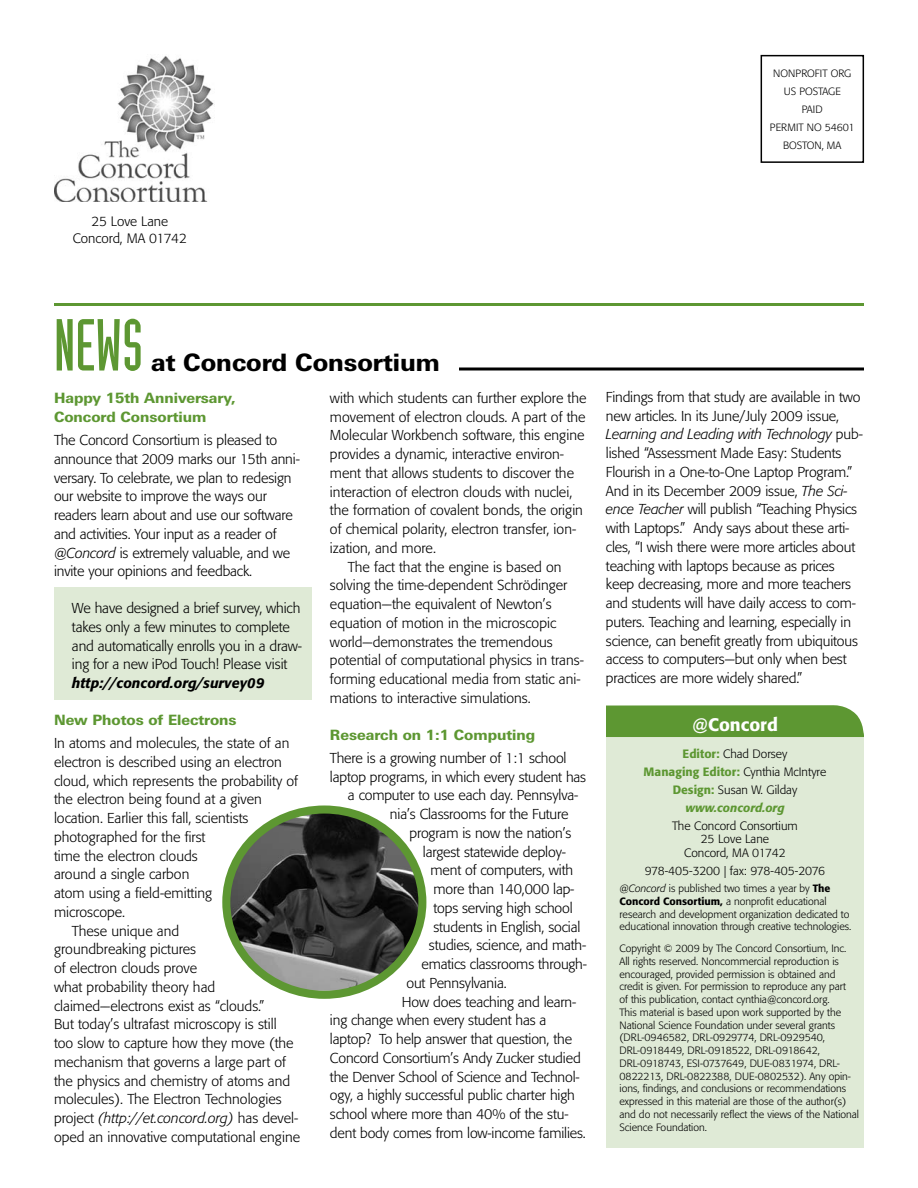
<style>
.page{position:relative;width:918px;height:1188px;background:#fff}
.page>*{position:absolute;margin:0;border:0;box-sizing:border-box;transform-origin:0 0}
.t1{font:72px "Industria Solid";color:#5d9732}
.t2{font:800 24px "Linotype Univers Basic";color:#000}
.t3{font:500 18px "Formata";color:#fff}
.t4{font:300 14.25px/18.8px "Formata";letter-spacing:-.01em;color:#000}
.t5{font:800 14.25px/18.8px "Linotype Univers Basic";color:#5d9732}
.t6{font:italic 300 14.25px "Formata";color:#000}
.t7{font:italic 500 14.25px "Formata";color:#000}
.t8{font:300 13.5px/16.5px "Formata";color:#000;text-align:center}
.t9{font:300 12px/18px "Formata";color:#000;text-align:center}
.t10{font:300 12px "Formata";letter-spacing:-.02em;color:#000}
.t11{font:300 10.5px/12.8px "Formata";color:#000}
.s1{font-style:italic}
.s2{font-style:normal}
.s3{font-weight:500;color:#5d9732}
.s4{font-weight:500;font-style:italic;color:#5d9732}
.s5{font-weight:500}
</style>
<div class="page">
<div style="left:54px;top:588px;width:258px;height:112px;background:#dfead6"></div>
<hr style="left:459px;top:368px;width:405px;height:2px;background:#000">
<hr style="left:54px;top:303px;width:810px;height:3px;background:#5d9732">
<div style="left:761px;top:55px;width:103px;height:108px;border:2px solid #000"></div>
<div style="left:606px;top:733px;width:258px;height:415px;background:#dfead6"></div>
<div style="left:606px;top:705px;width:258px;height:32px;background:#5d9732"></div>
<img style="left:54px;top:56px;width:160px;height:145px">
<img style="left:227px;top:810px;width:195px;height:181px">
<div style="left:222px;top:806px;width:204px;height:193px;border:8px solid #5d9732;border-radius:50%"></div>
<p class="t8" style="left:73px;top:213px;width:116px">25 Love Lane<br>Concord, MA 01742</p>
<p class="t11" style="left:773px;top:67px;width:15px">Nonprofit</p>
<p class="t11" style="left:831px;top:67px;width:15px">Org</p>
<p class="t11" style="left:802px;top:82px;width:22px;line-height:18px;text-indent:-18px">US Postage<br>PAID</p>
<p class="t11" style="left:770px;top:121px;width:13px">Permit</p>
<p class="t11" style="left:807px;top:121px;width:49px">No 54601</p>
<p class="t11" style="left:783px;top:139px;width:14px">Boston</p>
<p class="t11" style="left:822px;top:139px;width:21px">, MA</p>
<h1 class="t1" style="left:54px;top:306px;width:91px">NEWS</h1>
<h2 class="t2" style="left:151px;top:347px;width:290px">at Concord Consortium</h2>
<p class="t5" style="left:54px;top:388px;width:183px">Happy 15th Anniversary,<br>Concord Consortium</p>
<p class="t4" style="left:54px;top:431px;width:247px">The Concord Consortium is pleased to announce that 2009 marks our 15th anni&shy;versary. To celebrate, we plan to redesign our website to improve the ways our readers learn about and use our software and activities. Your input as a reader of <span class="s1">@Concord</span> is extremely valuable, and we invite your opinions and feedback.</p>
<p class="t4" style="left:72px;top:599px;width:231px">We have designed a brief survey, which takes only a few minutes to complete and automatically enrolls you in a draw&shy;ing for a new iPod Touch! Please visit</p>
<p class="t7" style="left:72px;top:674px;width:194px">http://concord.org/survey09</p>
<p class="t5" style="left:54px;top:710px;width:184px">New Photos of Electrons</p>
<p class="t4" style="left:54px;top:734px;width:237px">In atoms and molecules, the state of an</p>
<p class="t4" style="left:54px;top:753px;width:229px">electron is described using an electron</p>
<p class="t4" style="left:54px;top:771px;width:246px">cloud, which represents the probability of</p>
<p class="t4" style="left:54px;top:790px;width:209px">the electron being found at a given</p>
<p class="t4" style="left:54px;top:809px;width:196px">location. Earlier this fall, scientists</p>
<p class="t4" style="left:54px;top:828px;width:153px">photographed for the first</p>
<p class="t4" style="left:54px;top:846px;width:145px">time the electron clouds</p>
<p class="t4" style="left:54px;top:865px;width:137px">around a single carbon</p>
<p class="t4" style="left:54px;top:884px;width:159px">atom using a field-emitting</p>
<p class="t4" style="left:54px;top:903px;width:73px">microscope.</p>
<p class="t4" style="left:72px;top:921px;width:109px">These unique and</p>
<p class="t4" style="left:54px;top:940px;width:144px">groundbreaking pictures</p>
<p class="t4" style="left:54px;top:959px;width:145px">of electron clouds prove</p>
<p class="t4" style="left:54px;top:978px;width:163px">what probability theory had</p>
<p class="t4" style="left:54px;top:996px;width:212px">claimed—electrons exist as “clouds.”</p>
<p class="t4" style="left:54px;top:1015px;width:224px">But today’s ultrafast microscopy is still</p>
<p class="t4" style="left:54px;top:1034px;width:241px">too slow to capture how they move (the</p>
<p class="t4" style="left:54px;top:1053px;width:233px">mechanism that governs a large part of</p>
<p class="t4" style="left:54px;top:1071px;width:238px">the physics and chemistry of atoms and</p>
<p class="t4" style="left:54px;top:1090px;width:229px">molecules). The Electron Technologies</p>
<p class="t6" style="left:54px;top:1110px;width:246px"><span class="s2">project</span> (http://et.concord.org) <span class="s2">has devel-</span></p>
<p class="t4" style="left:54px;top:1128px;width:248px">oped an innovative computational engine</p>
<p class="t4" style="left:330px;top:389px;width:258px">with which students can further explore the</p>
<p class="t4" style="left:330px;top:407px;width:257px">movement of electron clouds. A part of the</p>
<p class="t4" style="left:330px;top:426px;width:256px">Molecular Workbench software, this engine</p>
<p class="t4" style="left:330px;top:445px;width:236px">provides a dynamic, interactive environ-</p>
<p class="t4" style="left:330px;top:464px;width:246px">ment that allows students to discover the</p>
<p class="t4" style="left:330px;top:482px;width:244px">interaction of electron clouds with nuclei,</p>
<p class="t4" style="left:330px;top:501px;width:255px">the formation of covalent bonds, the origin</p>
<p class="t4" style="left:330px;top:520px;width:248px">of chemical polarity, electron transfer, ion-</p>
<p class="t4" style="left:330px;top:539px;width:108px">ization, and more.</p>
<p class="t4" style="left:348px;top:557px;width:215px">The fact that the engine is based on</p>
<p class="t4" style="left:330px;top:576px;width:239px">solving the time-dependent Schrödinger</p>
<p class="t4" style="left:330px;top:595px;width:223px">equation—the equivalent of Newton’s</p>
<p class="t4" style="left:330px;top:614px;width:228px">equation of motion in the microscopic</p>
<p class="t4" style="left:330px;top:632px;width:224px">world—demonstrates the tremendous</p>
<p class="t4" style="left:330px;top:651px;width:255px">potential of computational physics in trans-</p>
<p class="t4" style="left:330px;top:670px;width:252px">forming educational media from static ani-</p>
<p class="t4" style="left:330px;top:689px;width:202px">mations to interactive simulations.</p>
<p class="t5" style="left:330px;top:725px;width:207px">Research on 1:1 Computing</p>
<p class="t4" style="left:330px;top:749px;width:238px">There is a growing number of 1:1 school</p>
<p class="t4" style="left:330px;top:767px;width:258px">laptop programs, in which every student has</p>
<p class="t4" style="left:348px;top:786px;width:232px">a computer to use each day. Pennsylva-</p>
<p class="t4" style="left:390px;top:805px;width:180px">nia’s Classrooms for the Future</p>
<p class="t4" style="left:409px;top:824px;width:164px">program is now the nation’s</p>
<p class="t4" style="left:423px;top:842px;width:144px">largest statewide deploy-</p>
<p class="t4" style="left:430px;top:861px;width:144px">ment of computers, with</p>
<p class="t4" style="left:433px;top:880px;width:143px">more than 140,000 lap-</p>
<p class="t4" style="left:433px;top:899px;width:141px">tops serving high school</p>
<p class="t4" style="left:433px;top:917px;width:148px">students in English, social</p>
<p class="t4" style="left:429px;top:936px;width:159px">studies, science, and math-</p>
<p class="t4" style="left:421px;top:955px;width:167px">ematics classrooms through-</p>
<p class="t4" style="left:406px;top:974px;width:102px">out Pennsylvania.</p>
<p class="t4" style="left:402px;top:992px;width:176px">How does teaching and learn-</p>
<p class="t4" style="left:330px;top:1011px;width:218px">ing change when every student has a</p>
<p class="t4" style="left:330px;top:1030px;width:244px">laptop? To help answer that question, the</p>
<p class="t4" style="left:330px;top:1049px;width:252px">Concord Consortium’s Andy Zucker studied</p>
<p class="t4" style="left:330px;top:1067px;width:251px">the Denver School of Science and Technol-</p>
<p class="t4" style="left:330px;top:1086px;width:246px">ogy, a highly successful public charter high</p>
<p class="t4" style="left:330px;top:1105px;width:240px">school where more than 40% of the stu-</p>
<p class="t4" style="left:330px;top:1124px;width:257px">dent body comes from low-income families.</p>
<p class="t4" style="left:606px;top:388px;width:258px">Findings from that study are available in two new articles. In its June/July 2009 issue, <span class="s1">Learning and Leading with Technology</span> pub&shy;lished “Assessment Made Easy: Students Flourish in a One-to-One Laptop Program.” And in its December 2009 issue, <span class="s1">The Sci&shy;ence Teacher</span> will publish “Teaching Physics with Laptops.” Andy says about these arti&shy;cles, “I wish there were more articles about teaching with laptops because as prices keep decreasing, more and more teachers and students will have daily access to com&shy;puters. Teaching and learning, especially in science, can benefit greatly from ubiquitous access to computers—but only when best practices are more widely shared.”</p>
<p class="t3" style="left:692px;top:714px;width:87px">@Concord</p>
<p class="t9" style="left:644px;top:745px;width:184px"><span class="s3">Editor:</span> Chad Dorsey<br><span class="s3">Managing Editor:</span> Cynthia McIntyre<br><span class="s3">Design:</span> Susan W. Gilday <span class="s4">www.concord.org</span></p>
<p class="t9" style="left:672px;top:819px;width:127px;line-height:13.5px">The Concord Consortium<br>25 Love Lane<br>Concord, MA 01742</p>
<p class="t10" style="left:645px;top:864px;width:182px">978-405-3200 | fax: 978-405-2076</p>
<p class="t11" style="left:620px;top:882px;width:233px"><span class="s1">@Concord</span> is published two times a year by <span class="s5">The Concord Consortium,</span> a nonprofit educational research and development organization dedicated to educational innovation through creative technologies.</p>
<p class="t11" style="left:620px;top:942px;width:241px">Copyright © 2009 by The Concord Consortium, Inc.<br>All rights reserved. Noncommercial reproduction is encouraged, provided permission is obtained and credit is given. For permission to reproduce any part<br>of this publication, contact cynthia@concord.org.<br>This material is based upon work supported by the National Science Foundation under several grants (DRL-0946582, DRL-0929774, DRL-0929540, DRL-0918449, DRL-0918522, DRL-0918642, DRL-0918743, ESI-0737649, DUE-0831974, DRL-0822213, DRL-0822388, DUE-0802532). Any opin&shy;ions, findings, and conclusions or recommendations expressed in this material are those of the author(s) and do not necessarily reflect the views of the National Science Foundation.</p>
</div>
